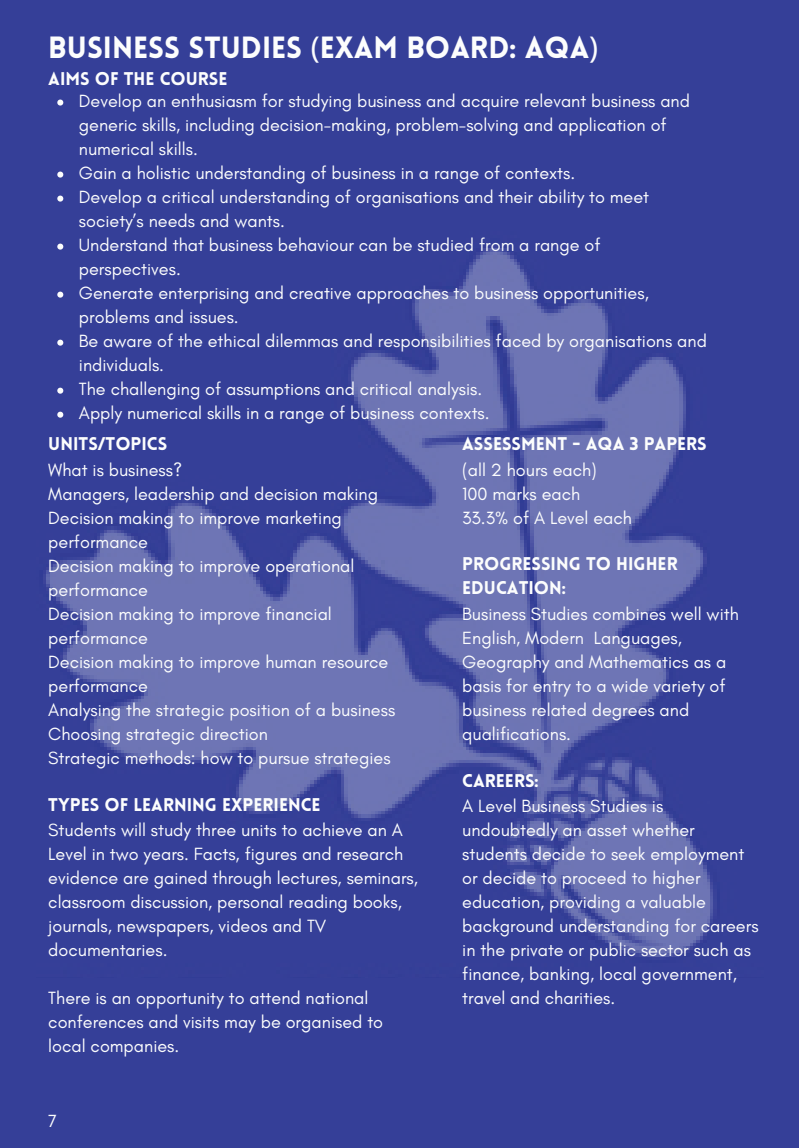
<style>
.page{position:relative;width:799px;height:1148px;background:#353f98}
.page>*{position:absolute;margin:0;border:0;box-sizing:border-box;transform-origin:0 0}
.t1{font:900 30px "Lovelo";color:#fcfdfd}
.t2{font:18px/24px "Glacial Indifference";color:#fcfdfd}
.t3{font:900 18px/24px "Lovelo";color:#fcfdfd}
.s1{font-family:"Noto Sans";font-weight:400}
</style>
<div class="page">
<img style="left:46px;top:171px;width:667px;height:786px">
<svg style="left:57px;top:100px;width:6px;height:6px"></svg>
<svg style="left:57px;top:172px;width:6px;height:6px"></svg>
<svg style="left:57px;top:196px;width:6px;height:6px"></svg>
<svg style="left:57px;top:244px;width:6px;height:6px"></svg>
<svg style="left:57px;top:292px;width:6px;height:6px"></svg>
<svg style="left:57px;top:340px;width:6px;height:6px"></svg>
<svg style="left:57px;top:388px;width:6px;height:6px"></svg>
<svg style="left:57px;top:412px;width:6px;height:6px"></svg>
<h1 class="t1" style="left:48px;top:29px;width:551px">BUSINESS STUDIES <span class="s1">(</span>EXAM BOARD: AQA<span class="s1">)</span></h1>
<p class="t3" style="left:48px;top:67px;width:181px">AIMS OF THE COURSE</p>
<p class="t2" style="left:79px;top:89px;width:629px">Develop an enthusiasm for studying business and acquire relevant business and generic skills, including decision-making, problem-solving and application of numerical skills.<br>Gain a holistic understanding of business in a range of contexts.<br>Develop a critical understanding of organisations and their ability to meet society’s needs and wants.<br>Understand that business behaviour can be studied from a range of perspectives.<br>Generate enterprising and creative approaches to business opportunities, problems and issues.<br>Be aware of the ethical dilemmas and responsibilities faced by organisations and individuals.<br>The challenging of assumptions and critical analysis.<br>Apply numerical skills in a range of business contexts.</p>
<p class="t3" style="left:462px;top:432px;width:246px">ASSESSMENT - AQA 3 PAPERS</p>
<p class="t2" style="left:462px;top:458px;width:171px">(all 2 hours each)<br>100 marks each<br>33.3% of A Level each</p>
<p class="t3" style="left:462px;top:552px;width:217px">PROGRESSING TO HIGHER<br>EDUCATION:</p>
<p class="t2" style="left:462px;top:602px;width:278px">Business Studies combines well with<br>English, Modern Languages,<br>Geography and Mathematics as a basis for entry to a wide variety of business related degrees and qualifications.</p>
<p class="t3" style="left:462px;top:768px;width:78px">CAREERS:</p>
<p class="t2" style="left:462px;top:794px;width:298px">A Level Business Studies is undoubtedly an asset whether students decide to seek employment or decide to proceed to higher education, providing a valuable background understanding for careers in the private or public sector such as finance, banking, local government, travel and charities.</p>
<p class="t3" style="left:48px;top:432px;width:120px">UNITS/TOPICS</p>
<p class="t2" style="left:48px;top:458px;width:348px">What is business?<br>Managers, leadership and decision making<br>Decision making to improve marketing performance<br>Decision making to improve operational performance<br>Decision making to improve financial performance<br>Decision making to improve human resource performance<br>Analysing the strategic position of a business<br>Choosing strategic direction<br>Strategic methods: how to pursue strategies</p>
<p class="t3" style="left:48px;top:792px;width:274px">TYPES OF LEARNING EXPERIENCE</p>
<p class="t2" style="left:48px;top:818px;width:371px">Students will study three units to achieve an A Level in two years. Facts, figures and research evidence are gained through lectures, seminars, classroom discussion, personal reading books, journals, newspapers, videos and TV documentaries.</p>
<p class="t2" style="left:48px;top:986px;width:336px">There is an opportunity to attend national conferences and visits may be organised to local companies.</p>
<p class="t2" style="left:48px;top:1109px;width:10px">7</p>
</div>
